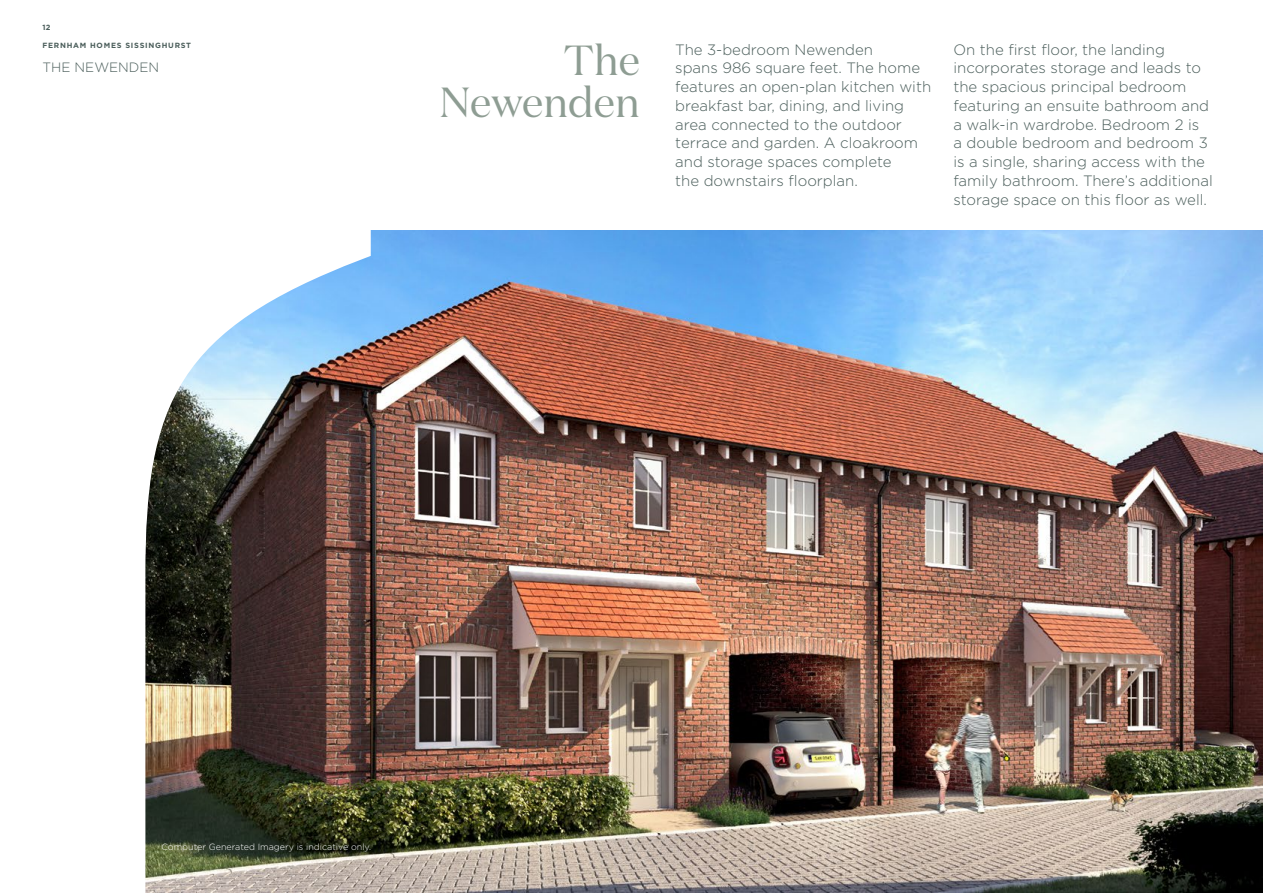
<style>
.page{position:relative;width:1263px;height:893px;background:#fff}
.page>*{position:absolute;margin:0;border:0;box-sizing:border-box;transform-origin:0 0}
.t1{font:42px/42px "Domaine Display";color:#8e9d93;text-align:right}
.t2{font:300 15px/18.8px "Gotham";color:#4b5e5b}
.t3{font:300 13.5px "Gotham";color:#4b5e5b}
.t4{font:300 9px "Gotham";color:#fff}
.t5{font:700 7.5px "Gotham";letter-spacing:.1em;color:#4b5e5b}
</style>
<div class="page">
<img style="left:371px;top:230px;width:892px;height:663px">
<img style="left:145px;top:230px;width:226px;height:663px">
<p class="t5" style="left:43px;top:22px;width:9px">12</p>
<p class="t5" style="left:43px;top:40px;width:150px">FERNHAM HOMES SISSINGHURST</p>
<p class="t3" style="left:43px;top:58px;width:118px">THE NEWENDEN</p>
<h1 class="t1" style="left:439px;top:39px;width:202px">The<br>Newenden</h1>
<p class="t2" style="left:675px;top:39px;width:257px">The 3-bedroom Newenden<br>spans 986 square feet. The home features an open-plan kitchen with breakfast bar, dining, and living area connected to the outdoor terrace and garden. A cloakroom and storage spaces complete<br>the downstairs floorplan.</p>
<p class="t2" style="left:953px;top:39px;width:261px">On the first floor, the landing incorporates storage and leads to the spacious principal bedroom featuring an ensuite bathroom and a walk-in wardrobe. Bedroom 2 is<br>a double bedroom and bedroom 3 is a single, sharing access with the family bathroom. There’s additional storage space on this floor as well.</p>
<p class="t4" style="left:161px;top:842px;width:211px">Computer Generated Imagery is indicative only.</p>
</div>
